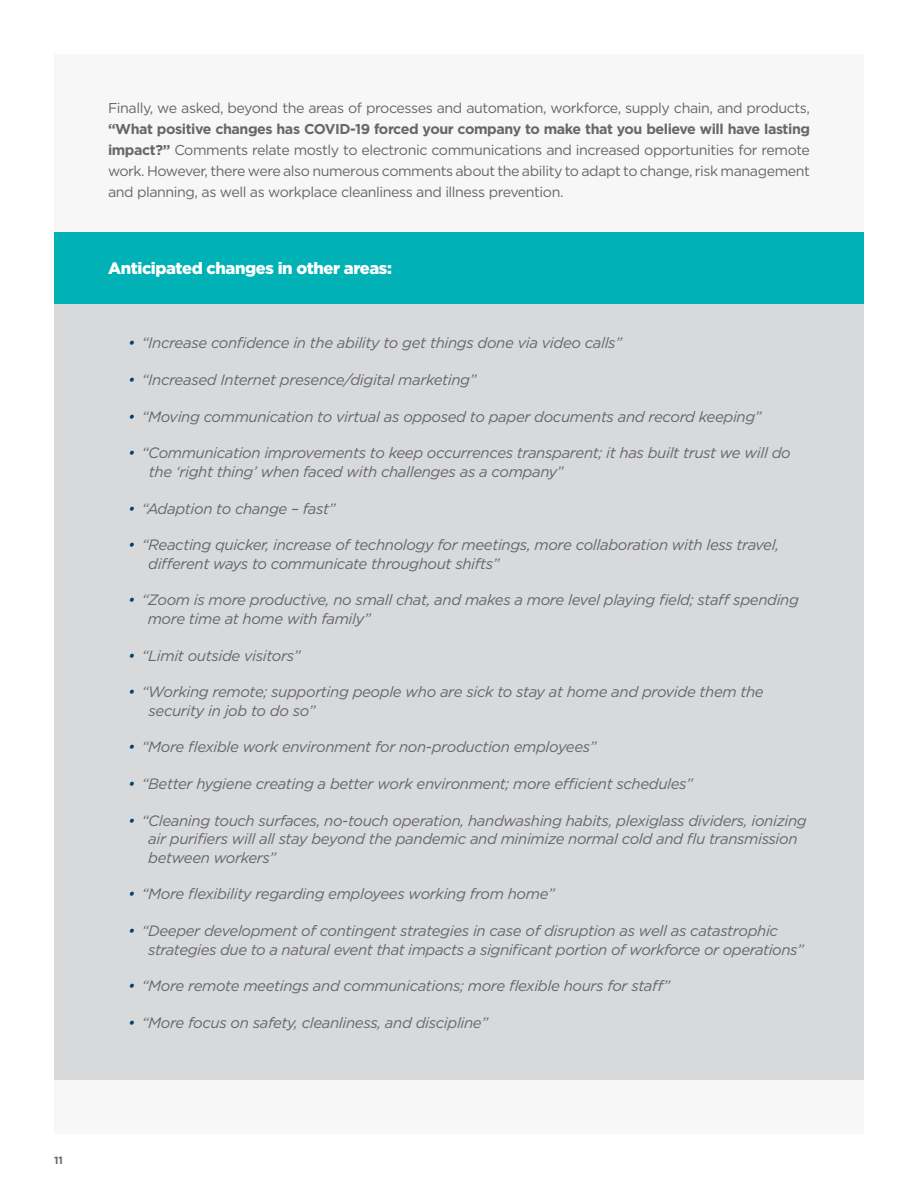
<style>
.page{position:relative;width:918px;height:1188px;background:#fff}
.page>*{position:absolute;margin:0;border:0;box-sizing:border-box;transform-origin:0 0}
.t1{font:900 16.5px "Gotham";letter-spacing:-.025em;color:#fff}
.t2{font:italic 15px "Gotham";letter-spacing:-.025em;color:#67676a}
.t3{font:14.25px/21px "Gotham";letter-spacing:-.03em;color:#67676a;text-align:justify}
.t4{font:700 10.5px "Gotham";color:#67676a}
.s1{font-weight:700}
.s2{color:#00416a}
</style>
<div class="page">
<div style="left:54px;top:54px;width:810px;height:1080px;background:#f7f7f8"></div>
<div style="left:54px;top:293px;width:810px;height:787px;background:#d8d9db"></div>
<div style="left:54px;top:232px;width:810px;height:71px;background:#00b1b5"></div>
<p class="t3" style="left:108px;top:97px;width:704px">Finally, we asked, beyond the areas of processes and automation, workforce, supply chain, and products, <span class="s1">“What positive changes has COVID-19 forced your company to make that you believe will have lasting impact?”</span> Comments relate mostly to electronic communications and increased opportunities for remote work. However, there were also numerous comments about the ability to adapt to change, risk management and planning, as well as workplace cleanliness and illness prevention.</p>
<p class="t1" style="left:108px;top:257px;width:285px">Anticipated changes in other areas:</p>
<p class="t2" style="left:128px;top:333px;width:495px"><span class="s2">•</span> “Increase confidence in the ability to get things done via video calls”</p>
<p class="t2" style="left:128px;top:370px;width:350px"><span class="s2">•</span> “Increased Internet presence/digital marketing”</p>
<p class="t2" style="left:128px;top:407px;width:635px"><span class="s2">•</span> “Moving communication to virtual as opposed to paper documents and record keeping”</p>
<p class="t2" style="left:128px;top:444px;width:664px"><span class="s2">•</span> “Communication improvements to keep occurrences transparent; it has built trust we will do</p>
<p class="t2" style="left:149px;top:462px;width:416px">the ‘right thing’ when faced with challenges as a company”</p>
<p class="t2" style="left:128px;top:499px;width:209px"><span class="s2">•</span> “Adaption to change – fast”</p>
<p class="t2" style="left:128px;top:535px;width:652px"><span class="s2">•</span> “Reacting quicker, increase of technology for meetings, more collaboration with less travel,</p>
<p class="t2" style="left:148px;top:554px;width:353px">different ways to communicate throughout shifts”</p>
<p class="t2" style="left:128px;top:591px;width:672px"><span class="s2">•</span> “Zoom is more productive, no small chat, and makes a more level playing field; staff spending</p>
<p class="t2" style="left:148px;top:609px;width:225px">more time at home with family”</p>
<p class="t2" style="left:128px;top:646px;width:174px"><span class="s2">•</span> “Limit outside visitors”</p>
<p class="t2" style="left:128px;top:682px;width:637px"><span class="s2">•</span> “Working remote; supporting people who are sick to stay at home and provide them the</p>
<p class="t2" style="left:148px;top:701px;width:169px">security in job to do so”</p>
<p class="t2" style="left:128px;top:738px;width:470px"><span class="s2">•</span> “More flexible work environment for non-production employees”</p>
<p class="t2" style="left:128px;top:774px;width:566px"><span class="s2">•</span> “Better hygiene creating a better work environment; more efficient schedules”</p>
<p class="t2" style="left:128px;top:811px;width:680px"><span class="s2">•</span> “Cleaning touch surfaces, no-touch operation, handwashing habits, plexiglass dividers, ionizing</p>
<p class="t2" style="left:148px;top:829px;width:651px">air purifiers will all stay beyond the pandemic and minimize normal cold and flu transmission</p>
<p class="t2" style="left:148px;top:848px;width:130px">between workers”</p>
<p class="t2" style="left:128px;top:885px;width:428px"><span class="s2">•</span> “More flexibility regarding employees working from home”</p>
<p class="t2" style="left:128px;top:921px;width:651px"><span class="s2">•</span> “Deeper development of contingent strategies in case of disruption as well as catastrophic</p>
<p class="t2" style="left:148px;top:940px;width:657px">strategies due to a natural event that impacts a significant portion of workforce or operations”</p>
<p class="t2" style="left:128px;top:976px;width:544px"><span class="s2">•</span> “More remote meetings and communications; more flexible hours for staff”</p>
<p class="t2" style="left:128px;top:1013px;width:362px"><span class="s2">•</span> “More focus on safety, cleanliness, and discipline”</p>
<p class="t4" style="left:54px;top:1153px;width:10px">11</p>
</div>
